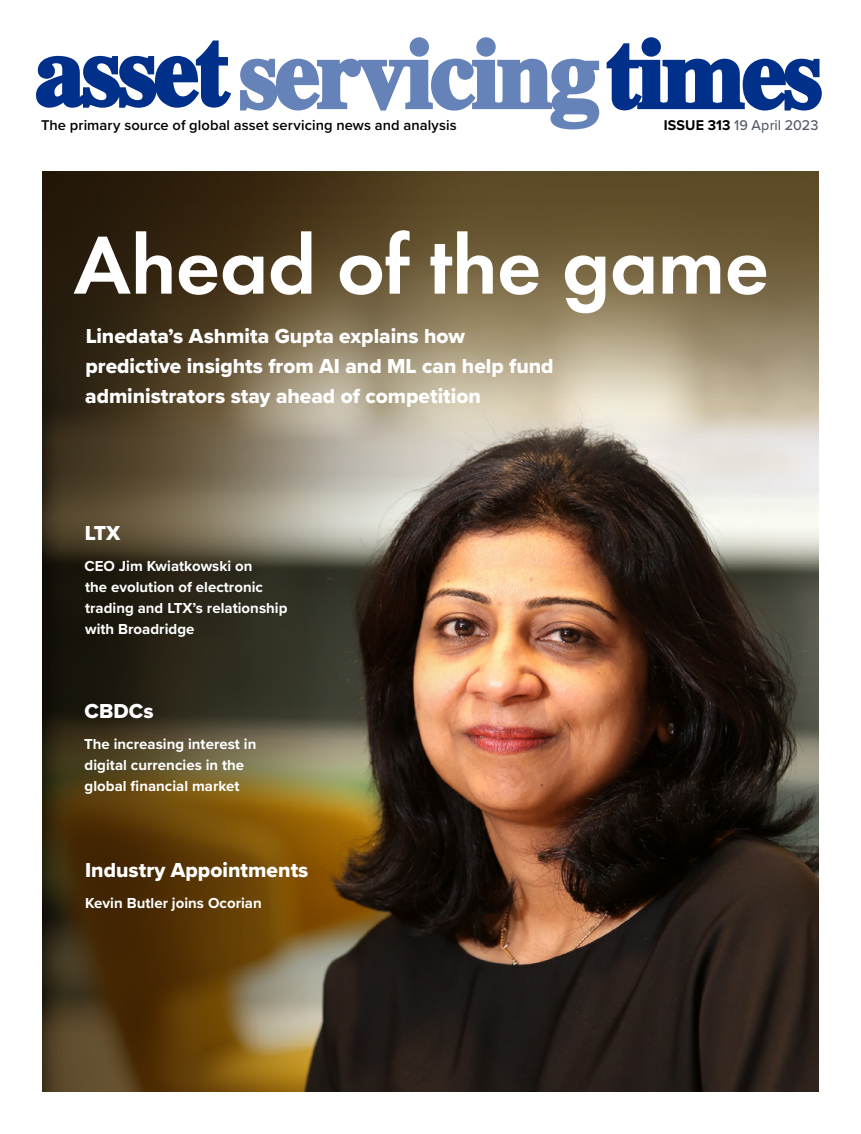
<style>
.page{position:relative;width:861px;height:1134px;background:#fff}
.page>*{position:absolute;margin:0;border:0;box-sizing:border-box;transform-origin:0 0}
.News_Headers__box{font:600 85.5px "Futura PT";letter-spacing:-.01em;color:#fff}
.Standfirst{font:21px/30px "Proxima Nova Extrabld";color:#fff}
.News_Headers__box-2{font:21px "Proxima Nova Extrabld";color:#fff}
.News_Headers__box-3{font:700 15px/21px "Proxima Nova";color:#fff}
.t1{font:600 14.7px "Proxima Nova";letter-spacing:.005em;color:#000}
.t2{font:500 14.7px "Proxima Nova";letter-spacing:.005em;color:#565d69}
.s1{font-weight:700;color:#000}
</style>
<div class="page">
<img style="left:42px;top:171px;width:777px;height:921px">
<svg style="left:36px;top:40px;width:195px;height:68px"></svg>
<svg style="left:240px;top:37px;width:359px;height:92px"></svg>
<svg style="left:607px;top:37px;width:215px;height:74px"></svg>
<p class="t1" style="left:41px;top:114px;width:417px">The primary source of global asset servicing news and analysis</p>
<p class="t2" style="left:664px;top:114px;width:156px"><span class="s1">ISSUE 313</span> 19 April 2023</p>
<p class="News_Headers__box" style="left:73px;top:212px;width:697px">Ahead of the game</p>
<p class="Standfirst" style="left:85px;top:320px;width:470px">Linedata’s Ashmita Gupta explains how predictive insights from AI and ML can help fund administrators stay ahead of competition</p>
<p class="News_Headers__box-2" style="left:85px;top:517px;width:37px">LTX</p>
<p class="News_Headers__box-3" style="left:84px;top:555px;width:205px">CEO Jim Kwiatkowski on<br>the evolution of electronic trading and LTX’s relationship with Broadridge</p>
<p class="News_Headers__box-2" style="left:85px;top:696px;width:70px">CBDCs</p>
<p class="News_Headers__box-3" style="left:84px;top:733px;width:174px">The increasing interest in digital currencies in the global financial market</p>
<p class="News_Headers__box-2" style="left:85px;top:855px;width:225px">Industry Appointments</p>
<p class="News_Headers__box-3" style="left:85px;top:892px;width:178px">Kevin Butler joins Ocorian</p>
</div>
